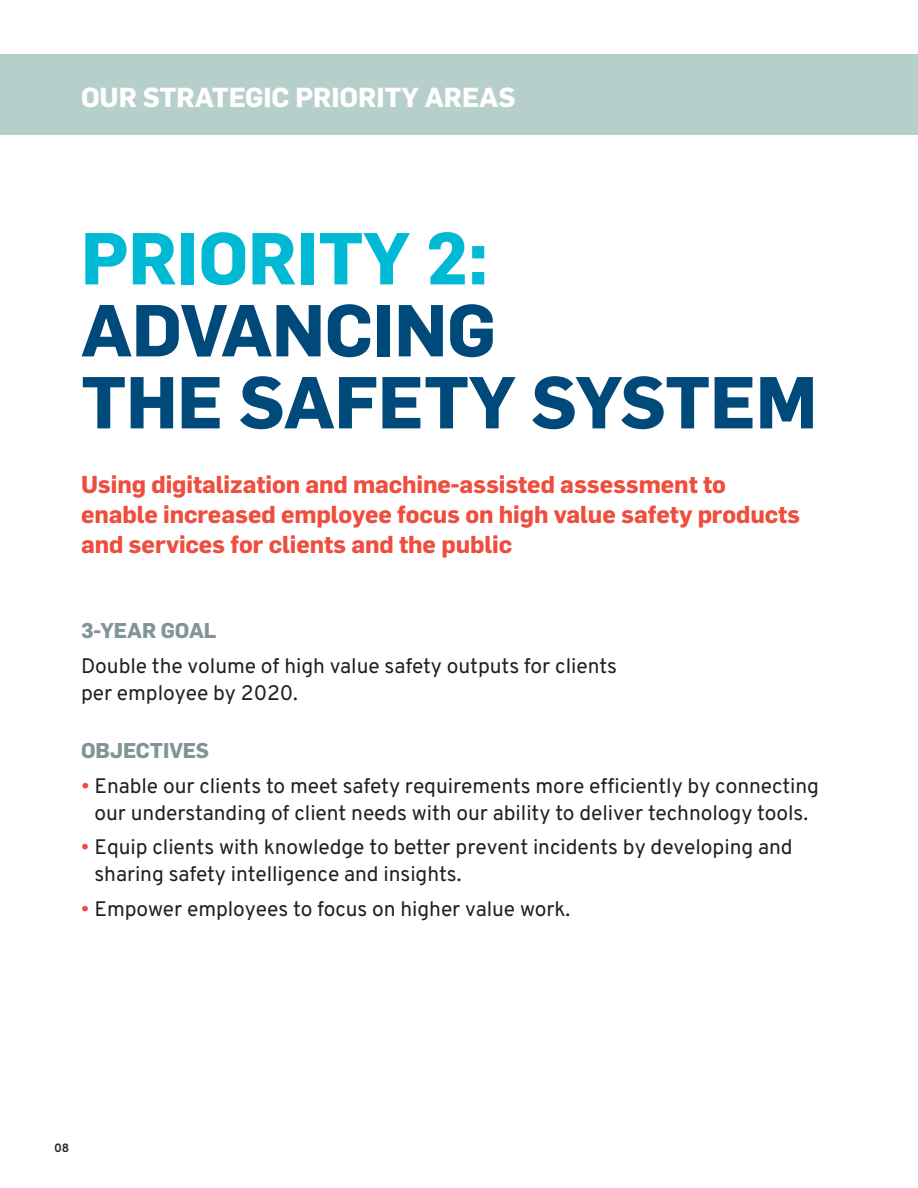
<style>
.page{position:relative;width:918px;height:1188px;background:#fff}
.page>*{position:absolute;margin:0;border:0;box-sizing:border-box;transform-origin:0 0}
.t1{font:700 72px/72px "Flama";letter-spacing:-.005em;color:#00497b}
.t2{font:700 72px "Flama";letter-spacing:-.005em;color:#00b9d4}
.t3{font:700 27px "Flama";letter-spacing:-.005em;color:#fff}
.t4{font:700 24px/30px "Flama";letter-spacing:-.005em;color:#ef4d3d}
.t5{font:21px/27px "Overpass";letter-spacing:-.005em;color:#231f20}
.t6{font:700 21px "Flama";letter-spacing:-.005em;color:#819598}
.t7{font:700 12px "Overpass";color:#231f20}
.s1{color:#ef4d3d}
</style>
<div class="page">
<div style="left:0;top:54px;width:918px;height:81px;background:#b7cfca"></div>
<p class="t3" style="left:81px;top:77px;width:436px">OUR STRATEGIC PRIORITY AREAS</p>
<h1 class="t2" style="left:81px;top:206px;width:409px">PRIORITY 2:</h1>
<h1 class="t1" style="left:81px;top:290px;width:738px">ADVANCING<br>THE SAFETY SYSTEM</h1>
<p class="t4" style="left:81px;top:468px;width:721px">Using digitalization and machine-assisted assessment to enable increased employee focus on high value safety products and services for clients and the public</p>
<p class="t6" style="left:81px;top:616px;width:137px">3-YEAR GOAL</p>
<p class="t5" style="left:81px;top:652px;width:538px">Double the volume of high value safety outputs for clients per employee by 2020.</p>
<p class="t6" style="left:81px;top:736px;width:130px">OBJECTIVES</p>
<p class="t5" style="left:81px;top:772px;width:740px;text-align:center"><span class="s1">•</span> Enable our clients to meet safety requirements more efficiently by connecting our understanding of client needs with our ability to deliver technology tools.</p>
<p class="t5" style="left:94px;top:834px;width:700px;text-indent:-14px"><span class="s1">•</span> Equip clients with knowledge to better prevent incidents by developing and sharing safety intelligence and insights.</p>
<p class="t5" style="left:81px;top:895px;width:491px"><span class="s1">•</span> Empower employees to focus on higher value work.</p>
<p class="t7" style="left:54px;top:1139px;width:17px">08</p>
</div>
